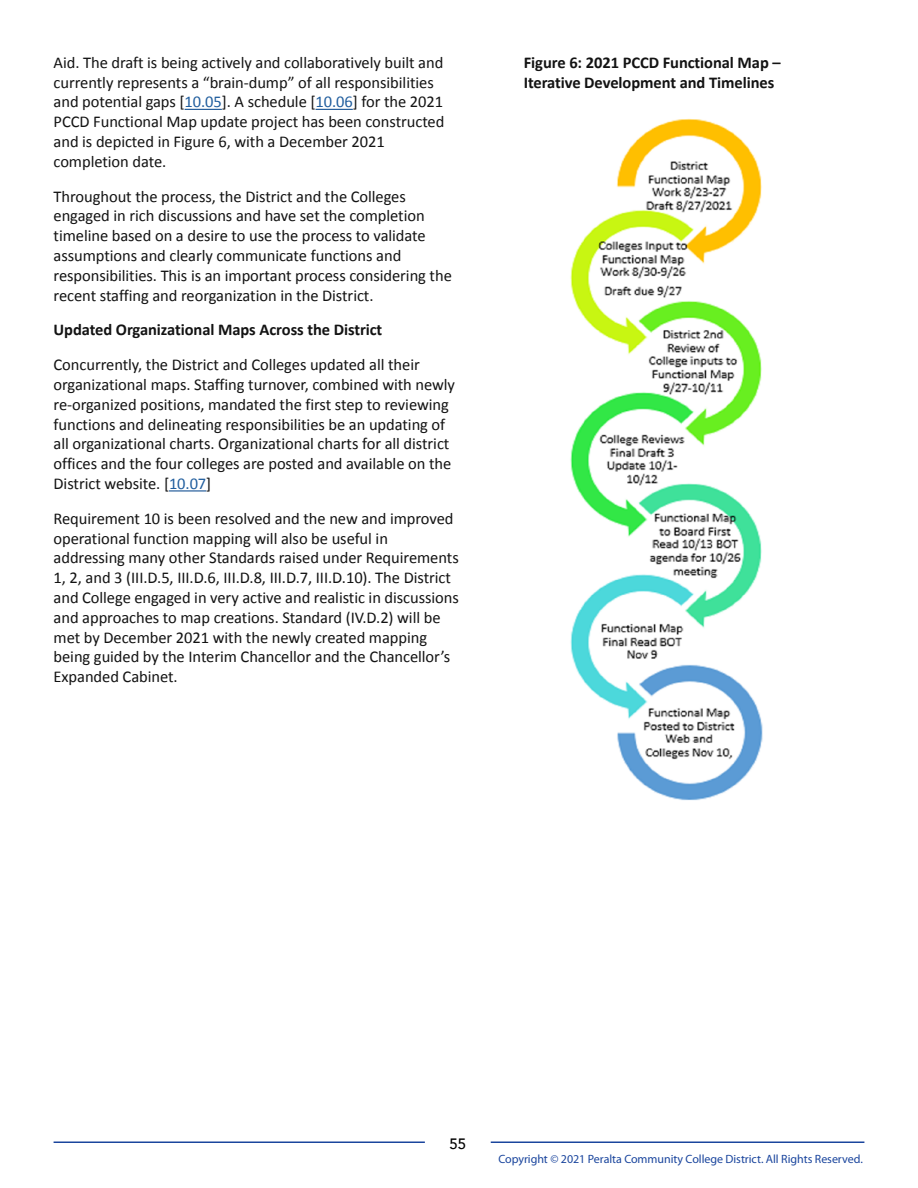
<style>
.page{position:relative;width:918px;height:1188px;background:#fff}
.page>*{position:absolute;margin:0;border:0;box-sizing:border-box;transform-origin:0 0}
.t1{font:16.5px/19.8px "Calibri";letter-spacing:-.005em;color:#131313}
.t2{font:700 16.5px/19.8px "Calibri";letter-spacing:-.005em;color:#131313}
.t3{font:500 15px "Avenir";color:#000}
.t4{font:12px "Myriad Pro";letter-spacing:-.005em;color:#1a459d}
.s1{color:#215e9e}
</style>
<div class="page">
<hr style="left:491px;top:1142px;width:373px;height:1px;background:#1a459d">
<hr style="left:54px;top:1142px;width:371px;height:1px;background:#1a459d">
<hr style="left:185px;top:109px;width:37px;height:1px;background:#0e4c90">
<hr style="left:316px;top:109px;width:37px;height:1px;background:#0e4c90">
<hr style="left:169px;top:490px;width:37px;height:1px;background:#0e4c90">
<img style="left:570px;top:118px;width:193px;height:683px">
<p class="t1" style="left:54px;top:52px;width:392px">Aid. The draft is being actively and collaboratively built and currently represents a “brain-dump” of all responsibilities and potential gaps [<span class="s1">10.05</span>]. A schedule [<span class="s1">10.06</span>] for the 2021<br>PCCD Functional Map update project has been constructed and is depicted in Figure 6, with a December 2021 completion date.</p>
<p class="t1" style="left:54px;top:186px;width:400px">Throughout the process, the District and the Colleges engaged in rich discussions and have set the completion timeline based on a desire to use the process to validate assumptions and clearly communicate functions and responsibilities. This is an important process considering the recent staffing and reorganization in the District.</p>
<p class="t2" style="left:54px;top:320px;width:330px">Updated Organizational Maps Across the District</p>
<p class="t1" style="left:54px;top:354px;width:403px">Concurrently, the District and Colleges updated all their organizational maps. Staffing turnover, combined with newly re-organized positions, mandated the first step to reviewing functions and delineating responsibilities be an updating of all organizational charts. Organizational charts for all district offices and the four colleges are posted and available on the District website. [<span class="s1">10.07</span>]</p>
<p class="t1" style="left:54px;top:508px;width:407px">Requirement 10 is been resolved and the new and improved operational function mapping will also be useful in addressing many other Standards raised under Requirements 1, 2, and 3 (III.D.5, III.D.6, III.D.8, III.D.7, III.D.10). The District and College engaged in very active and realistic in discussions and approaches to map creations. Standard (IV.D.2) will be met by December 2021 with the newly created mapping being guided by the Interim Chancellor and the Chancellor’s Expanded Cabinet.</p>
<p class="t2" style="left:524px;top:52px;width:258px">Figure 6: 2021 PCCD Functional Map –<br>Iterative Development and Timelines</p>
<p class="t3" style="left:449px;top:1131px;width:18px">55</p>
<p class="t4" style="left:498px;top:1151px;width:366px">Copyright © 2021 Peralta Community College District. All Rights Reserved.</p>
</div>
